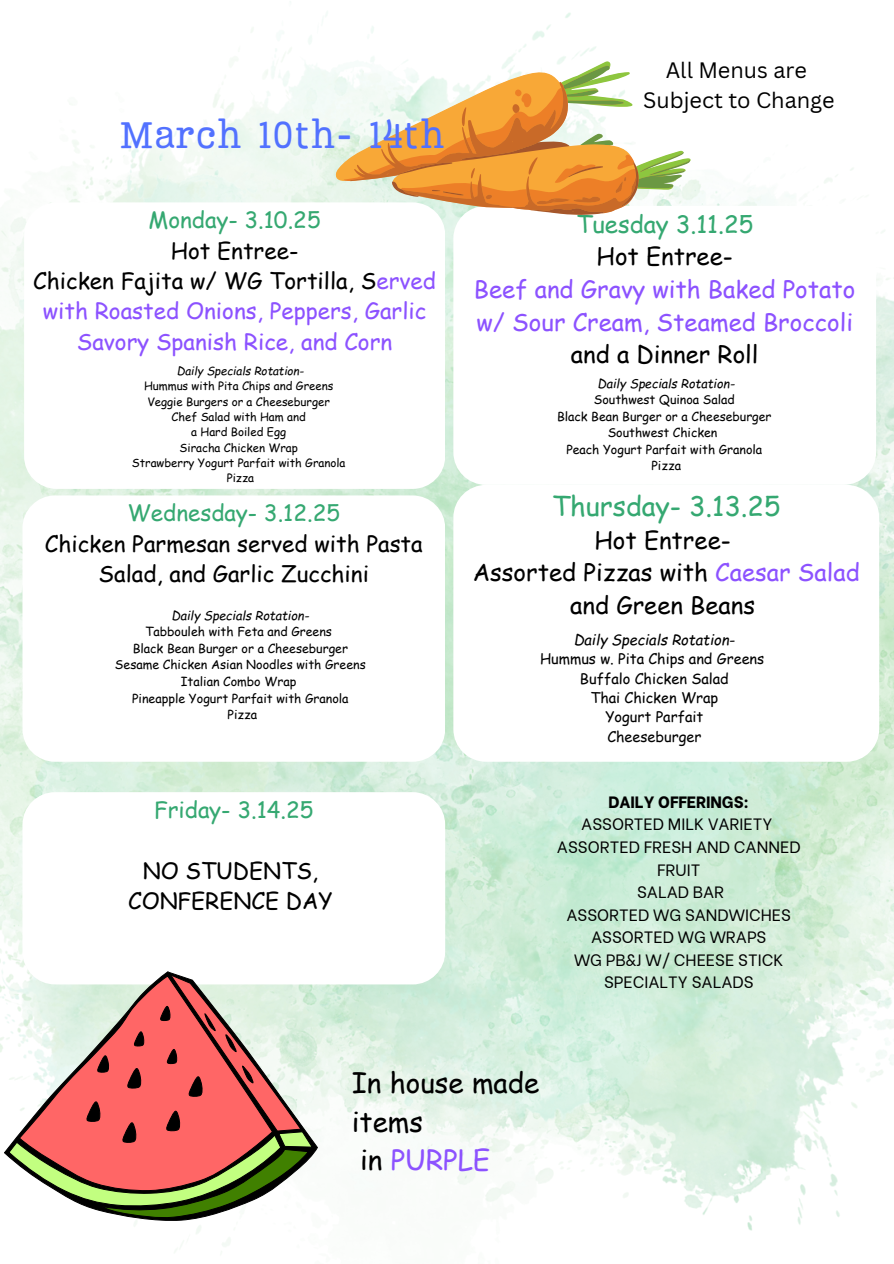
<style>
.page{position:relative;width:894px;height:1264px;background:#fff}
.page>*{position:absolute;margin:0;border:0;box-sizing:border-box;transform-origin:0 0}
.t1{font:37.05px "Carollo Playscript";color:#5271ff}
.t2{font:27.75px/38.2px "Comic Sans MS";color:#000}
.t3{font:27px "Comic Sans MS";color:#35a871}
.t4{font:24px/32.7px "Comic Sans MS";color:#8c52ff;text-align:center}
.t5{font:24px/32.7px "Comic Sans MS";color:#000;text-align:center}
.t6{font:22.5px/30.3px "Comic Sans MS";color:#8c52ff;text-align:center}
.t7{font:22.5px/30.3px "Comic Sans MS";color:#000;text-align:center}
.t8{font:22.5px "Comic Sans MS";color:#35a871}
.t9{font:21.75px/29.5px "Canva Sans";color:#000;text-align:center}
.t10{font:16.35px/22.5px "Be Vietnam";color:#000;text-align:center}
.t11{font:14.55px/19.4px "Comic Sans MS";color:#000;text-align:center}
.t12{font:12.45px "Comic Sans MS";color:#000}
.t13{font:italic 12.45px "Comic Sans MS";color:#000}
.t14{font:12.3px "Comic Sans MS";color:#000}
.t15{font:italic 12.3px "Comic Sans MS";color:#000}
.t16{font:11.4px "Comic Sans MS";color:#000}
.t17{font:italic 11.4px "Comic Sans MS";color:#000}
.s1{color:#35a871}
.s2{color:#000}
.s3{color:#8c52ff}
.s4{font-style:italic}
.s5{font-weight:800}
</style>
<div class="page">
<img style="left:0;top:12px;width:893px;height:1239px">
<div style="left:24px;top:202px;width:421px;height:287px;background:#fff;border-radius:33px"></div>
<div style="left:453px;top:206px;width:422px;height:279px;background:#fff;border-radius:33px"></div>
<div style="left:22px;top:495px;width:423px;height:266px;background:#fff;border-radius:33px"></div>
<div style="left:453px;top:485px;width:425px;height:276px;background:#fff;border-radius:33px"></div>
<div style="left:22px;top:792px;width:423px;height:192px;background:#fff;border-radius:33px"></div>
<svg style="left:4px;top:971px;width:313px;height:250px"></svg>
<svg style="left:9px;top:974px;width:303px;height:244px"></svg>
<svg style="left:335px;top:61px;width:355px;height:154px"></svg>
<p class="t1" style="left:119px;top:111px;width:327px">March 10th- 14th</p>
<p class="t9" style="left:643px;top:55px;width:193px">All Menus are<br>Subject to Change</p>
<h4 class="t6" style="left:33px;top:204px;width:404px"><span class="s1">Monday- 3.10.25<br></span><span class="s2">Hot Entree-<br>Chicken Fajita w/ WG Tortilla, S</span>erved with Roasted Onions, Peppers, Garlic<br>Savory Spanish Rice, and Corn</h4>
<p class="t4" style="left:474px;top:207px;width:383px"><span class="s1">Tuesday 3.11.25<br></span><span class="s2">Hot Entree-<br></span>Beef and Gravy with Baked Potato w/ Sour Cream, Steamed Broccoli <span class="s2">and a Dinner Roll</span></p>
<p class="t17" style="left:177px;top:362px;width:129px">Daily Specials Rotation-</p>
<p class="t16" style="left:144px;top:378px;width:191px">Hummus with Pita Chips and Greens</p>
<h4 class="t16" style="left:147px;top:393px;width:184px">Veggie Burgers or a Cheeseburger</h4>
<p class="t16" style="left:172px;top:408px;width:136px">Chef Salad with Ham and</p>
<p class="t16" style="left:191px;top:424px;width:96px">a Hard Boiled Egg</p>
<p class="t16" style="left:179px;top:439px;width:120px">Siracha Chicken Wrap</p>
<p class="t16" style="left:132px;top:454px;width:215px">Strawberry Yogurt Parfait with Granola</p>
<p class="t16" style="left:227px;top:469px;width:29px">Pizza</p>
<p class="t15" style="left:597px;top:374px;width:139px">Daily Specials Rotation-</p>
<h4 class="t14" style="left:593px;top:390px;width:142px">Southwest Quinoa Salad</h4>
<h6 class="t14" style="left:557px;top:407px;width:216px">Black Bean Burger or a Cheeseburger</h6>
<h4 class="t14" style="left:607px;top:423px;width:111px">Southwest Chicken</h4>
<p class="t14" style="left:566px;top:440px;width:197px">Peach Yogurt Parfait with Granola</p>
<p class="t14" style="left:651px;top:456px;width:31px">Pizza</p>
<h1 class="t7" style="left:45px;top:497px;width:379px"><span class="s1">Wednesday- 3.12.25<br></span>Chicken Parmesan served with Pasta<br>Salad, and Garlic Zucchini</h1>
<h4 class="t3" style="left:551px;top:486px;width:230px">Thursday- 3.13.25</h4>
<h4 class="t5" style="left:472px;top:522px;width:388px">Hot Entree-<br>Assorted Pizzas with <span class="s3">Caesar Salad </span>and Green Beans</h4>
<p class="t13" style="left:171px;top:606px;width:139px">Daily Specials Rotation-</p>
<p class="t12" style="left:145px;top:622px;width:188px">Tabbouleh with Feta and Greens</p>
<p class="t12" style="left:133px;top:639px;width:217px">Black Bean Burger or a Cheeseburger</p>
<p class="t12" style="left:115px;top:655px;width:252px">Sesame Chicken Asian Noodles with Greens</p>
<p class="t12" style="left:181px;top:672px;width:117px">Italian Combo Wrap</p>
<h4 class="t12" style="left:132px;top:688px;width:218px">Pineapple Yogurt Parfait with Granola</h4>
<h3 class="t12" style="left:227px;top:705px;width:31px">Pizza</h3>
<h5 class="t11" style="left:540px;top:629px;width:226px"><span class="s4">Daily Specials Rotation-<br></span>Hummus w. Pita Chips and Greens<br>Buffalo Chicken Salad<br>Thai Chicken Wrap<br>Yogurt Parfait<br>Cheeseburger</h5>
<p class="t8" style="left:154px;top:793px;width:161px">Friday- 3.14.25</p>
<p class="t7" style="left:128px;top:854px;width:206px">NO STUDENTS,<br>CONFERENCE DAY</p>
<p class="t10" style="left:556px;top:789px;width:245px"><span class="s5">DAILY OFFERINGS:<br></span>ASSORTED MILK VARIETY<br>ASSORTED FRESH AND CANNED<br>FRUIT<br>SALAD BAR<br>ASSORTED WG SANDWICHES<br>ASSORTED WG WRAPS<br>WG PB&amp;J W/ CHEESE STICK<br>SPECIALTY SALADS</p>
<p class="t2" style="left:351px;top:1062px;width:189px">In house made items<br>in <span class="s3">PURPLE</span></p>
</div>
